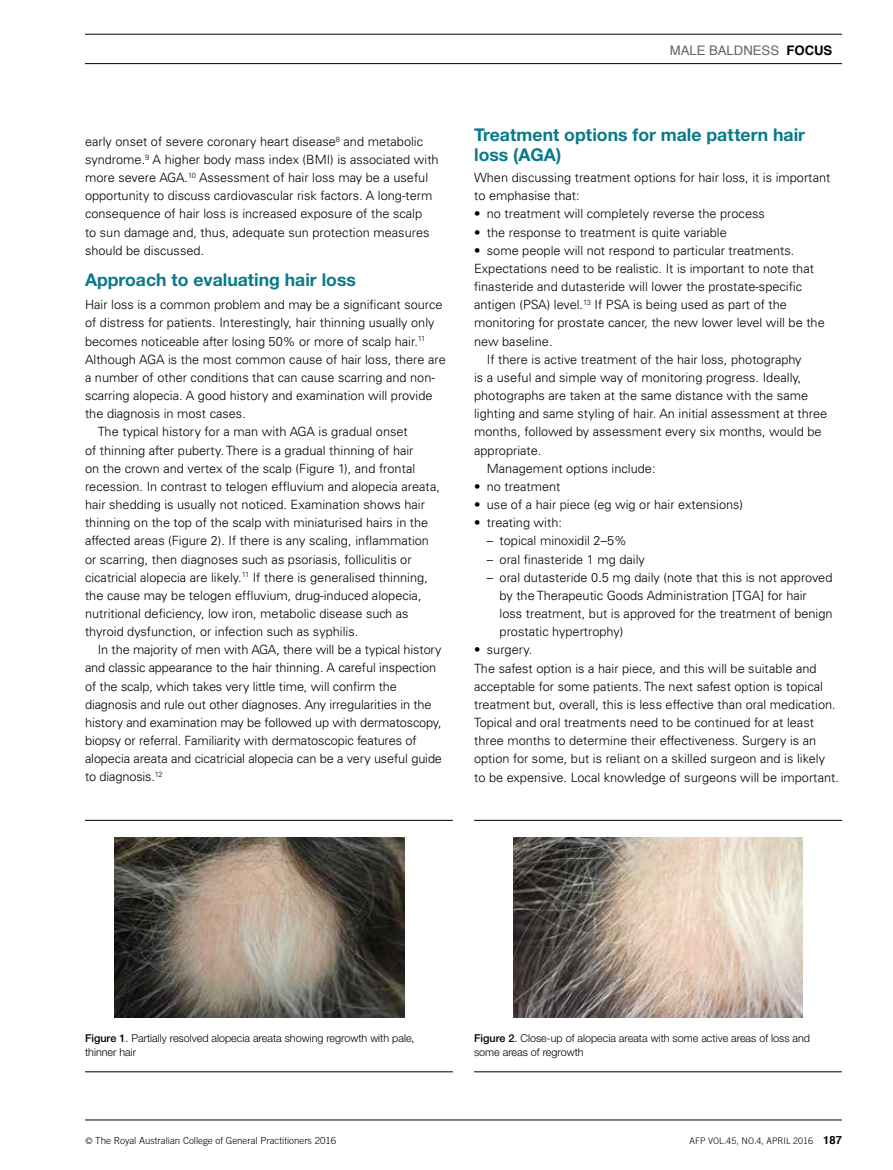
<style>
.page{position:relative;width:893px;height:1170px;background:#fff}
.page>*{position:absolute;margin:0;border:0;box-sizing:border-box;transform-origin:0 0}
.t1{font:700 17.7px/19px "Helvetica Neue LT Std";color:#097a88}
.t2{font:13.2px "Helvetica";color:#636362}
.t3{font:300 12.75px/18.1px "Univers LT";color:#000}
.t4{font:700 11.25px "Helvetica";color:#000}
.t5{font:300 10.8px/13.8px "Helvetica Neue LT Std";color:#000}
.t6{font:300 9.75px "Trade Gothic LT";color:#000}
.t7{font:300 9px "Trade Gothic LT";color:#000}
.s1{font-weight:700;color:#000}
.s2{font-weight:500}
.s3{font-family:"Serifa LT"}
</style>
<div class="page">
<hr style="left:85px;top:1119px;width:757px;height:1px;background:#000">
<hr style="left:85px;top:34px;width:757px;height:1px;background:#000">
<hr style="left:85px;top:63px;width:757px;height:1px;background:#000">
<img style="left:115px;top:837px;width:289px;height:180px">
<img style="left:513px;top:837px;width:290px;height:180px">
<hr style="left:85px;top:1071px;width:368px;height:1px;background:#000">
<hr style="left:474px;top:1071px;width:368px;height:1px;background:#000">
<hr style="left:85px;top:820px;width:368px;height:1px;background:#000">
<hr style="left:474px;top:820px;width:368px;height:1px;background:#000">
<p class="t2" style="left:670px;top:40px;width:164px">MALE BALDNESS <span class="s1">FOCUS</span></p>
<p class="t3" style="left:85px;top:132px;width:355px">early onset of severe coronary heart disease<sup>8</sup> and metabolic syndrome.<sup>9</sup> A higher body mass index (BMI) is associated with more severe AGA.<sup>10</sup> Assessment of hair loss may be a useful opportunity to discuss cardiovascular risk factors. A long-term consequence of hair loss is increased exposure of the scalp<br>to sun damage and, thus, adequate sun protection measures should be discussed.</p>
<h1 class="t1" style="left:85px;top:269px;width:272px">Approach to evaluating hair loss</h1>
<p class="t3" style="left:85px;top:295px;width:359px">Hair loss is a common problem and may be a significant source</p>
<p class="t3" style="left:85px;top:314px;width:351px">of distress for patients. Interestingly, hair thinning usually only</p>
<p class="t3" style="left:85px;top:332px;width:342px">becomes noticeable after losing 50% or more of scalp hair.<sup>11</sup></p>
<p class="t3" style="left:85px;top:350px;width:362px">Although AGA is the most common cause of hair loss, there are</p>
<p class="t3" style="left:85px;top:368px;width:351px">a number of other conditions that can cause scarring and non-</p>
<p class="t3" style="left:85px;top:386px;width:349px">scarring alopecia. A good history and examination will provide</p>
<p class="t3" style="left:85px;top:404px;width:162px">the diagnosis in most cases.</p>
<p class="t3" style="left:98px;top:423px;width:312px">The typical history for a man with AGA is gradual onset</p>
<p class="t3" style="left:85px;top:441px;width:330px">of thinning after puberty. There is a gradual thinning of hair</p>
<p class="t3" style="left:85px;top:459px;width:332px">on the crown and vertex of the scalp (Figure 1), and frontal</p>
<p class="t3" style="left:85px;top:477px;width:356px">recession. In contrast to telogen effluvium and alopecia areata,</p>
<p class="t3" style="left:85px;top:495px;width:341px">hair shedding is usually not noticed. Examination shows hair</p>
<p class="t3" style="left:85px;top:513px;width:345px">thinning on the top of the scalp with miniaturised hairs in the</p>
<p class="t3" style="left:85px;top:531px;width:345px">affected areas (Figure 2). If there is any scaling, inflammation</p>
<p class="t3" style="left:85px;top:550px;width:328px">or scarring, then diagnoses such as psoriasis, folliculitis or</p>
<p class="t3" style="left:85px;top:568px;width:344px">cicatricial alopecia are likely.<sup>11</sup> If there is generalised thinning,</p>
<p class="t3" style="left:85px;top:586px;width:338px">the cause may be telogen effluvium, drug-induced alopecia,</p>
<p class="t3" style="left:85px;top:604px;width:325px">nutritional deficiency, low iron, metabolic disease such as</p>
<p class="t3" style="left:85px;top:622px;width:275px">thyroid dysfunction, or infection such as syphilis.</p>
<p class="t3" style="left:98px;top:640px;width:345px">In the majority of men with AGA, there will be a typical history</p>
<p class="t3" style="left:85px;top:659px;width:353px">and classic appearance to the hair thinning. A careful inspection</p>
<p class="t3" style="left:85px;top:677px;width:313px">of the scalp, which takes very little time, will confirm the</p>
<p class="t3" style="left:85px;top:695px;width:348px">diagnosis and rule out other diagnoses. Any irregularities in the</p>
<p class="t3" style="left:85px;top:713px;width:358px">history and examination may be followed up with dermatoscopy,</p>
<p class="t3" style="left:85px;top:731px;width:333px">biopsy or referral. Familiarity with dermatoscopic features of</p>
<p class="t3" style="left:85px;top:749px;width:358px">alopecia areata and cicatricial alopecia can be a very useful guide</p>
<p class="t3" style="left:85px;top:767px;width:79px">to diagnosis.<sup>12</sup></p>
<h1 class="t1" style="left:474px;top:125px;width:332px">Treatment options for male pattern hair loss (AGA)</h1>
<p class="t3" style="left:474px;top:168px;width:358px">When discussing treatment options for hair loss, it is important to emphasise that:</p>
<p class="t3" style="left:474px;top:205px;width:292px">• no treatment will completely reverse the process</p>
<p class="t3" style="left:474px;top:223px;width:254px">• the response to treatment is quite variable</p>
<p class="t3" style="left:474px;top:241px;width:322px">• some people will not respond to particular treatments.</p>
<p class="t3" style="left:474px;top:259px;width:341px">Expectations need to be realistic. It is important to note that</p>
<p class="t3" style="left:474px;top:277px;width:330px">finasteride and dutasteride will lower the prostate-specific</p>
<p class="t3" style="left:474px;top:295px;width:314px">antigen (PSA) level.<sup>13</sup> If PSA is being used as part of the</p>
<p class="t3" style="left:474px;top:314px;width:352px">monitoring for prostate cancer, the new lower level will be the</p>
<p class="t3" style="left:474px;top:332px;width:80px">new baseline.</p>
<p class="t3" style="left:487px;top:350px;width:316px">If there is active treatment of the hair loss, photography</p>
<p class="t3" style="left:474px;top:368px;width:329px">is a useful and simple way of monitoring progress. Ideally,</p>
<p class="t3" style="left:474px;top:386px;width:335px">photographs are taken at the same distance with the same</p>
<p class="t3" style="left:474px;top:404px;width:355px">lighting and same styling of hair. An initial assessment at three</p>
<p class="t3" style="left:474px;top:423px;width:349px">months, followed by assessment every six months, would be</p>
<p class="t3" style="left:474px;top:441px;width:69px">appropriate.</p>
<p class="t3" style="left:487px;top:459px;width:170px">Management options include:</p>
<p class="t3" style="left:474px;top:477px;width:88px">• no treatment</p>
<p class="t3" style="left:474px;top:495px;width:271px">• use of a hair piece (eg wig or hair extensions)</p>
<p class="t3" style="left:474px;top:513px;width:89px">• treating with:</p>
<p class="t3" style="left:487px;top:532px;width:142px">– topical minoxidil 2–5%</p>
<p class="t3" style="left:487px;top:550px;width:159px">– oral finasteride 1 mg daily</p>
<p class="t3" style="left:500px;top:568px;width:334px;text-indent:-13px">– oral dutasteride 0.5 mg daily (note that this is not approved by the Therapeutic Goods Administration [TGA] for hair loss treatment, but is approved for the treatment of benign prostatic hypertrophy)</p>
<p class="t3" style="left:474px;top:640px;width:366px">• surgery.<br>The safest option is a hair piece, and this will be suitable and acceptable for some patients. The next safest option is topical treatment but, overall, this is less effective than oral medication.<br>Topical and oral treatments need to be continued for at least three months to determine their effectiveness. Surgery is an option for some, but is reliant on a skilled surgeon and is likely to be expensive. Local knowledge of surgeons will be important.</p>
<p class="t5" style="left:85px;top:1031px;width:331px"><span class="s2">Figure 1</span>. Partially resolved alopecia areata showing regrowth with pale, thinner hair</p>
<p class="t5" style="left:474px;top:1031px;width:337px"><span class="s2">Figure 2</span>. Close-up of alopecia areata with some active areas of loss and some areas of regrowth</p>
<p class="t6" style="left:85px;top:1135px;width:253px"><span class="s3">©</span> The Royal Australian College of General Practitioners 2016</p>
<p class="t7" style="left:690px;top:1135px;width:125px">AFP VOL.45, NO.4, APRIL 2016</p>
<p class="t4" style="left:823px;top:1131px;width:20px">187</p>
</div>
